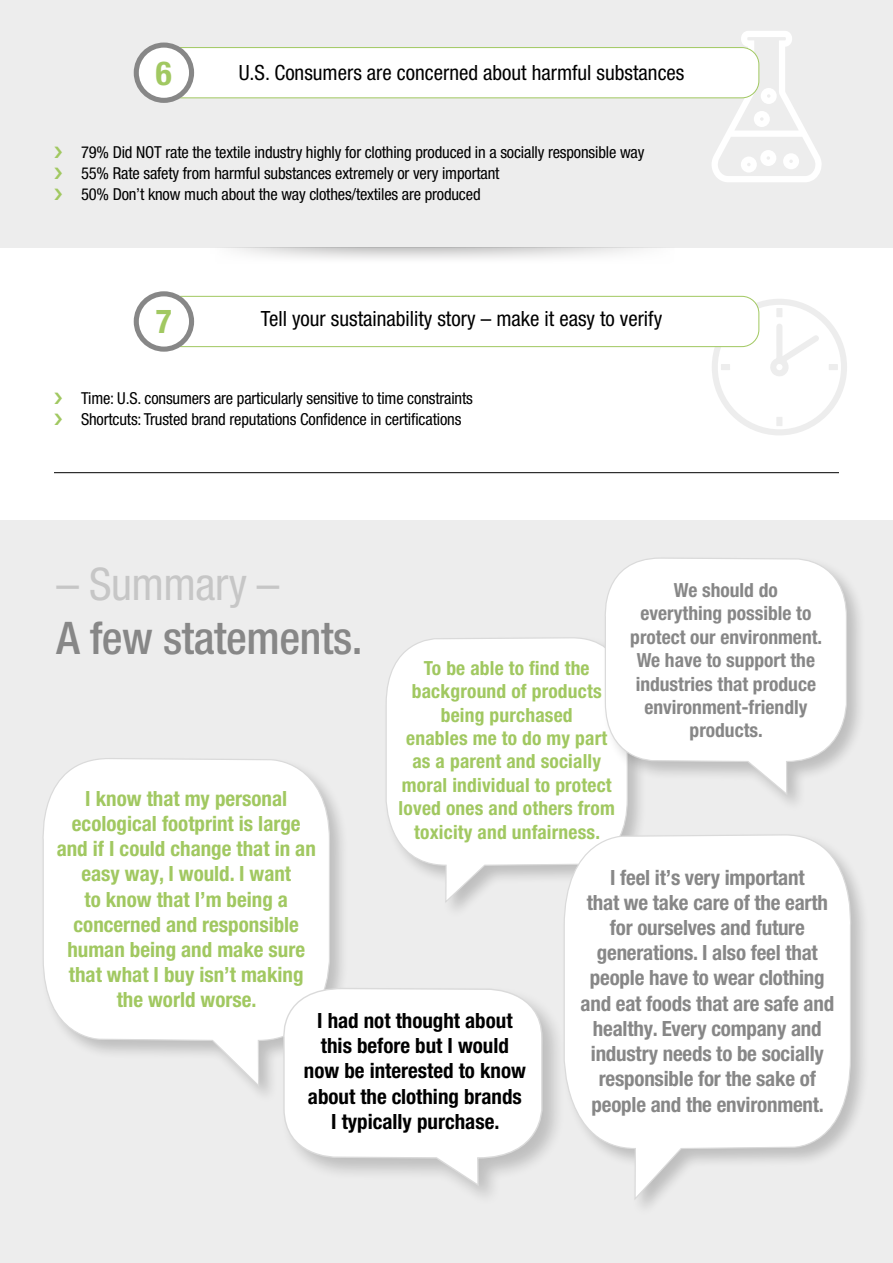
<style>
.page{position:relative;width:893px;height:1263px;background:#fff}
.page>*{position:absolute;margin:0;border:0;box-sizing:border-box;transform-origin:0 0}
.t1{font:500 condensed 45px "Helvetica Neue LT Pro";letter-spacing:-.01em;color:#878787}
.t2{font:condensed 45px "Helvetica Neue LT Pro";letter-spacing:-.01em;color:#c6c6c6}
.t3{font:700 condensed 33.15px "Helvetica Neue LT Pro";color:#a1c861}
.t4{font:700 condensed 21px/25.2px "Helvetica Neue LT Pro";letter-spacing:-.01em;color:#878787;text-align:center}
.t5{font:700 condensed 21px/25.2px "Helvetica Neue LT Pro";color:#a1c861;text-align:center}
.t6{font:700 condensed 21px/25.2px "Helvetica Neue LT Pro";color:#000;text-align:center}
.t7{font:condensed 21px "Helvetica Neue LT Pro";color:#000}
.t8{font:700 condensed 19.5px/23.4px "Helvetica Neue LT Pro";letter-spacing:.01em;color:#a1c861;text-align:center}
.t9{font:700 condensed 19.5px/23.4px "Helvetica Neue LT Pro";color:#878787;text-align:center}
.t10{font:condensed 16.5px/21px "Helvetica Neue LT Pro";letter-spacing:-.01em;color:#000}
</style>
<div class="page">
<div style="left:0;top:0;width:893px;height:248px;background:#ededed"></div>
<svg style="left:235px;top:248px;width:408px;height:11px"></svg>
<div style="left:0;top:520px;width:893px;height:743px;background:#ededed"></div>
<hr style="left:54px;top:472px;width:785px;height:1px;background:#000">
<div style="left:40px;top:755px;width:310px;height:350px;background:#000;opacity:.2"></div>
<svg style="left:40px;top:758px;width:291px;height:330px;background:#fafafa"></svg>
<svg style="left:386px;top:637px;width:246px;height:267px;background:#fafafa"></svg>
<div style="left:561px;top:832px;width:310px;height:386px;background:#000;opacity:.2"></div>
<svg style="left:563px;top:835px;width:293px;height:367px;background:#f9f9f9"></svg>
<div style="left:280px;top:984px;width:285px;height:223px;background:#000;opacity:.2"></div>
<svg style="left:279px;top:988px;width:264px;height:200px;background:#f8f8f8"></svg>
<div style="left:602px;top:555px;width:264px;height:258px;background:#000;opacity:.2"></div>
<svg style="left:601px;top:558px;width:247px;height:239px;background:#f9f9f9"></svg>
<svg style="left:712px;top:299px;width:135px;height:136px"></svg>
<div style="left:164px;top:296px;width:595px;height:51px;background:#fff;border-radius:17px"></div>
<div style="left:164px;top:296px;width:595px;height:51px;border:1px solid #a1c861;border-radius:17px"></div>
<div style="left:136px;top:294px;width:56px;height:55px;background:#fff;border-radius:50%"></div>
<div style="left:134px;top:291px;width:60px;height:61px;border:5px solid #878787;border-radius:50%"></div>
<svg style="left:711px;top:31px;width:111px;height:151px"></svg>
<div style="left:164px;top:48px;width:595px;height:50px;background:#fff;border-radius:17px"></div>
<div style="left:164px;top:47px;width:595px;height:51px;border:1px solid #a1c861;border-radius:17px"></div>
<div style="left:136px;top:45px;width:56px;height:55px;background:#fff;border-radius:50%"></div>
<div style="left:134px;top:43px;width:60px;height:60px;border:5px solid #878787;border-radius:50%"></div>
<h2 class="t3" style="left:156px;top:53px;width:17px">6</h2>
<p class="t7" style="left:239px;top:61px;width:447px">U.S. Consumers are concerned about harmful substances</p>
<p class="t10" style="left:81px;top:141px;width:565px">79% Did NOT rate the textile industry highly for clothing produced in a socially responsible way<br>55% Rate safety from harmful substances extremely or very important<br>50% Don’t know much about the way clothes/textiles are produced</p>
<h2 class="t3" style="left:156px;top:302px;width:17px">7</h2>
<p class="t7" style="left:261px;top:307px;width:403px">Tell your sustainability story – make it easy to verify</p>
<p class="t10" style="left:81px;top:387px;width:393px">Time: U.S. consumers are particularly sensitive to time constraints<br>Shortcuts: Trusted brand reputations Confidence in certifications</p>
<h1 class="t2" style="left:57px;top:558px;width:224px">– Summary –</h1>
<h1 class="t1" style="left:57px;top:611px;width:308px">A few statements.</h1>
<p class="t9" style="left:630px;top:578px;width:193px">We should do<br>everything possible to protect our environment.<br>We have to support the industries that produce environment-friendly products.</p>
<p class="t8" style="left:399px;top:656px;width:218px">To be able to find the background of products being purchased<br>enables me to do my part as a parent and socially moral individual to protect loved ones and others from toxicity and unfairness.</p>
<p class="t4" style="left:580px;top:865px;width:255px">I feel it’s very important<br>that we take care of the earth for ourselves and future generations. I also feel that people have to wear clothing and eat foods that are safe and healthy. Every company and industry needs to be socially responsible for the sake of people and the environment.</p>
<p class="t5" style="left:57px;top:786px;width:261px">I know that my personal ecological footprint is large and if I could change that in an easy way, I would. I want<br>to know that I’m being a concerned and responsible human being and make sure that what I buy isn’t making the world worse.</p>
<p class="t6" style="left:304px;top:1008px;width:223px">I had not thought about this before but I would now be interested to know about the clothing brands<br>I typically purchase.</p>
</div>
